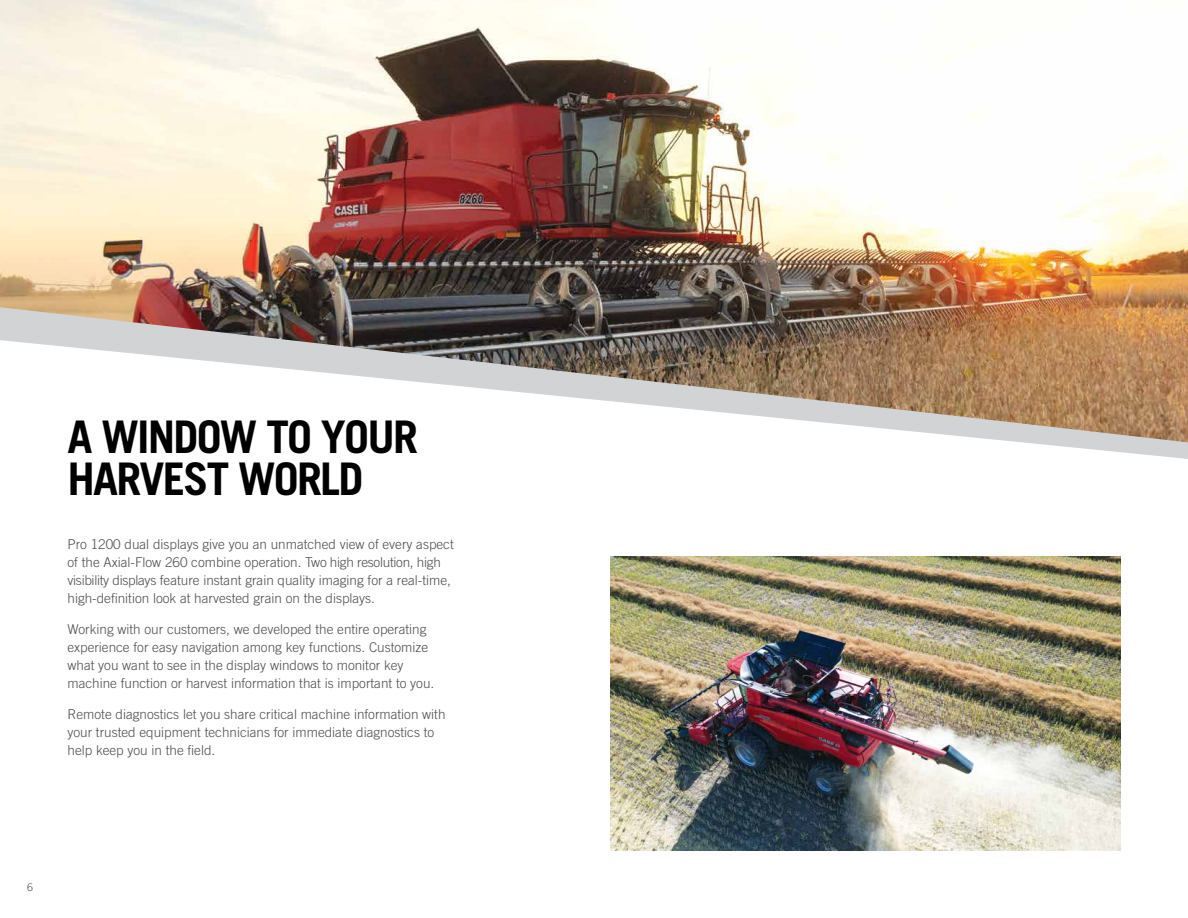
<style>
.page{position:relative;width:1188px;height:918px;background:#fff}
.page>*{position:absolute;margin:0;border:0;box-sizing:border-box;transform-origin:0 0}
.t1{font:700 45px/42px "Trade Gothic LT Std";letter-spacing:-.04em;color:#000}
.t2{font:300 13.5px/18px "Trade Gothic LT Std";color:#4d4d4f}
.t3{font:300 10.5px "Trade Gothic LT Std";color:#4d4d4f}
</style>
<div class="page">
<img style="left:0;top:0;width:1188px;height:307px">
<img style="left:0;top:307px;width:1188px;height:152px">
<img style="left:611px;top:557px;width:509px;height:293px">
<h1 class="t1" style="left:68px;top:415px;width:352px">A WINDOW TO YOUR<br>HARVEST WORLD</h1>
<p class="t2" style="left:68px;top:535px;width:388px">Pro 1200 dual displays give you an unmatched view of every aspect of the Axial-Flow 260 combine operation. Two high resolution, high visibility displays feature instant grain quality imaging for a real-time, high-definition look at harvested grain on the displays.</p>
<p class="t2" style="left:68px;top:620px;width:366px">Working with our customers, we developed the entire operating experience for easy navigation among key functions. Customize what you want to see in the display windows to monitor key machine function or harvest information that is important to you.</p>
<p class="t2" style="left:68px;top:705px;width:380px">Remote diagnostics let you share critical machine information with your trusted equipment technicians for immediate diagnostics to help keep you in the field.</p>
<p class="t3" style="left:27px;top:881px;width:7px">6</p>
</div>
